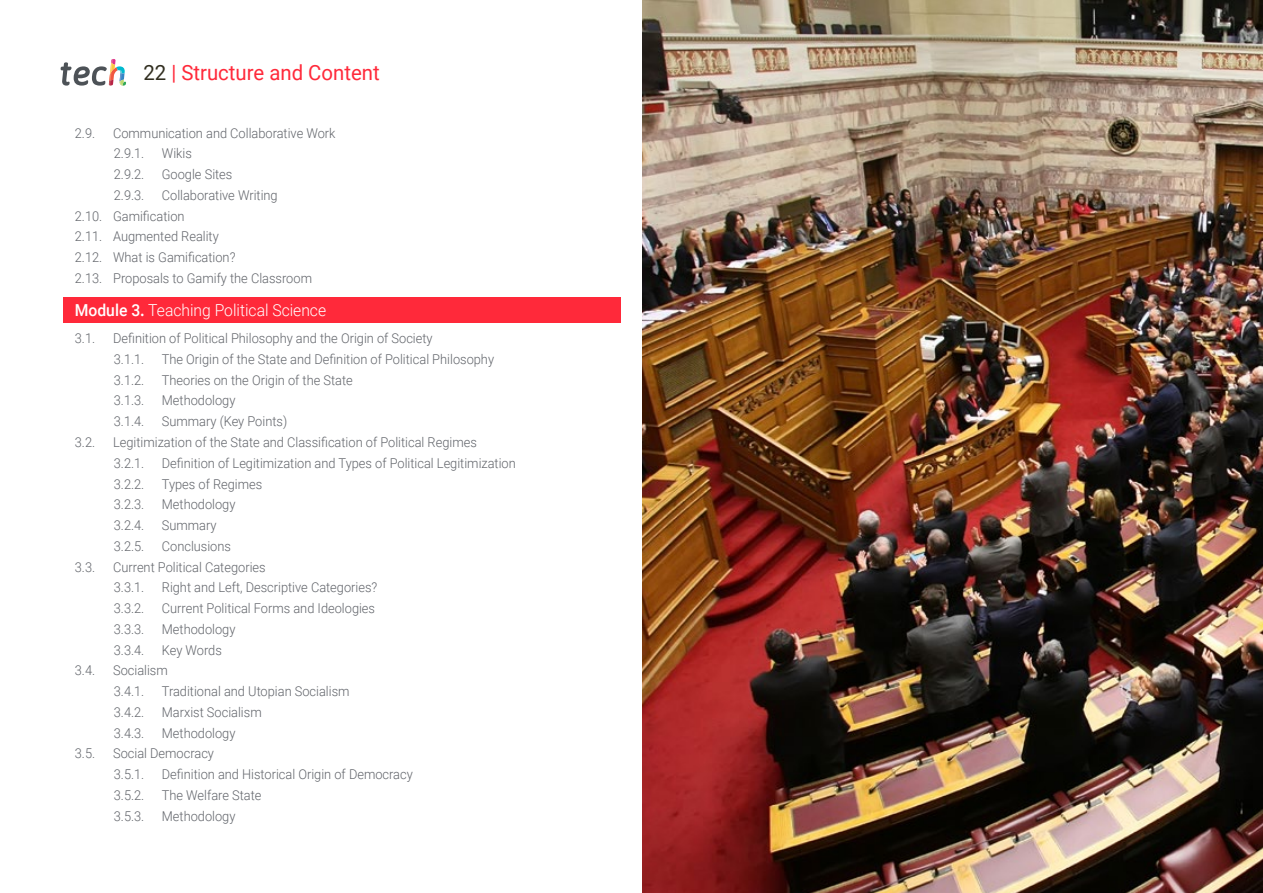
<style>
.page{position:relative;width:1263px;height:893px;background:#fff}
.page>*{position:absolute;margin:0;border:0;box-sizing:border-box;transform-origin:0 0}
.t1{font:21px "Roboto";color:#ff293a}
.t2{font:300 16.5px "Roboto";color:#fff;scale:.95 1}
.t3{font:300 13.5px/20.7px "Roboto";color:#61646a;scale:.95 1}
.s1{color:#312e20}
.s2{font-weight:500}
.s3{font-family:"Meta Pro";font-weight:500}
</style>
<div class="page">
<div style="left:64px;top:297px;width:557px;height:25px;background:#ff293a"></div>
<img style="left:642px;top:0;width:621px;height:893px">
<svg style="left:61px;top:59px;width:65px;height:27px"></svg>
<h1 class="t1" style="left:144px;top:57px;width:238px"><span class="s1">22</span> | Structure and Content</h1>
<p class="t3" style="left:75px;top:122px;width:23px">2.9.</p>
<p class="t3" style="left:113px;top:122px;width:236px">Communication and Collaborative Work<br>2.9.1.</p>
<p class="t3" style="left:162px;top:143px;width:33px">Wikis</p>
<p class="t3" style="left:114px;top:164px;width:34px">2.9.2.</p>
<p class="t3" style="left:162px;top:164px;width:76px">Google Sites</p>
<p class="t3" style="left:114px;top:184px;width:34px">2.9.3.</p>
<p class="t3" style="left:75px;top:184px;width:251px;text-indent:87px">Collaborative Writing<br>2.10. Gamification<br>2.11. Augmented Reality<br>2.12. What is Gamification?<br>2.13. Proposals to Gamify the Classroom</p>
<p class="t2" style="left:75px;top:299px;width:266px"><span class="s2">Module 3</span><span class="s3">.</span> Teaching Political Science</p>
<p class="t3" style="left:75px;top:328px;width:23px">3.1.</p>
<p class="t3" style="left:113px;top:328px;width:338px">Definition of Political Philosophy and the Origin of Society<br>3.1.1.</p>
<p class="t3" style="left:162px;top:348px;width:351px">The Origin of the State and Definition of Political Philosophy</p>
<p class="t3" style="left:114px;top:369px;width:34px">3.1.2.</p>
<p class="t3" style="left:162px;top:369px;width:203px">Theories on the Origin of the State</p>
<p class="t3" style="left:114px;top:390px;width:34px">3.1.3.</p>
<p class="t3" style="left:162px;top:390px;width:79px">Methodology</p>
<p class="t3" style="left:114px;top:411px;width:34px">3.1.4.</p>
<p class="t3" style="left:162px;top:411px;width:133px">Summary (Key Points)</p>
<p class="t3" style="left:75px;top:431px;width:23px">3.2.</p>
<p class="t3" style="left:113px;top:431px;width:384px">Legitimization of the State and Classification of Political Regimes<br>3.2.1.</p>
<p class="t3" style="left:162px;top:452px;width:374px">Definition of Legitimization and Types of Political Legitimization</p>
<p class="t3" style="left:114px;top:473px;width:34px">3.2.2.</p>
<p class="t3" style="left:162px;top:473px;width:107px">Types of Regimes</p>
<p class="t3" style="left:114px;top:494px;width:34px">3.2.3.</p>
<p class="t3" style="left:162px;top:494px;width:79px">Methodology</p>
<p class="t3" style="left:114px;top:514px;width:34px">3.2.4.</p>
<p class="t3" style="left:162px;top:514px;width:59px">Summary</p>
<p class="t3" style="left:114px;top:535px;width:34px">3.2.5.</p>
<p class="t3" style="left:162px;top:535px;width:74px">Conclusions</p>
<p class="t3" style="left:75px;top:556px;width:23px">3.3.</p>
<p class="t3" style="left:113px;top:556px;width:162px">Current Political Categories<br>3.3.1.</p>
<p class="t3" style="left:162px;top:577px;width:228px">Right and Left, Descriptive Categories?</p>
<p class="t3" style="left:114px;top:597px;width:34px">3.3.2.</p>
<p class="t3" style="left:162px;top:597px;width:226px">Current Political Forms and Ideologies</p>
<p class="t3" style="left:114px;top:618px;width:34px">3.3.3.</p>
<p class="t3" style="left:162px;top:618px;width:79px">Methodology</p>
<p class="t3" style="left:114px;top:639px;width:34px">3.3.4.</p>
<p class="t3" style="left:162px;top:639px;width:65px">Key Words</p>
<p class="t3" style="left:75px;top:660px;width:23px">3.4.</p>
<p class="t3" style="left:113px;top:660px;width:59px">Socialism<br>3.4.1.</p>
<p class="t3" style="left:162px;top:680px;width:199px">Traditional and Utopian Socialism</p>
<p class="t3" style="left:114px;top:701px;width:34px">3.4.2.</p>
<p class="t3" style="left:162px;top:701px;width:107px">Marxist Socialism</p>
<p class="t3" style="left:114px;top:722px;width:34px">3.4.3.</p>
<p class="t3" style="left:162px;top:722px;width:79px">Methodology</p>
<p class="t3" style="left:75px;top:743px;width:23px">3.5.</p>
<p class="t3" style="left:113px;top:743px;width:108px">Social Democracy<br>3.5.1.</p>
<p class="t3" style="left:162px;top:763px;width:266px">Definition and Historical Origin of Democracy</p>
<p class="t3" style="left:114px;top:784px;width:34px">3.5.2.</p>
<p class="t3" style="left:162px;top:784px;width:106px">The Welfare State</p>
<p class="t3" style="left:114px;top:805px;width:34px">3.5.3.</p>
<p class="t3" style="left:162px;top:805px;width:79px">Methodology</p>
</div>
